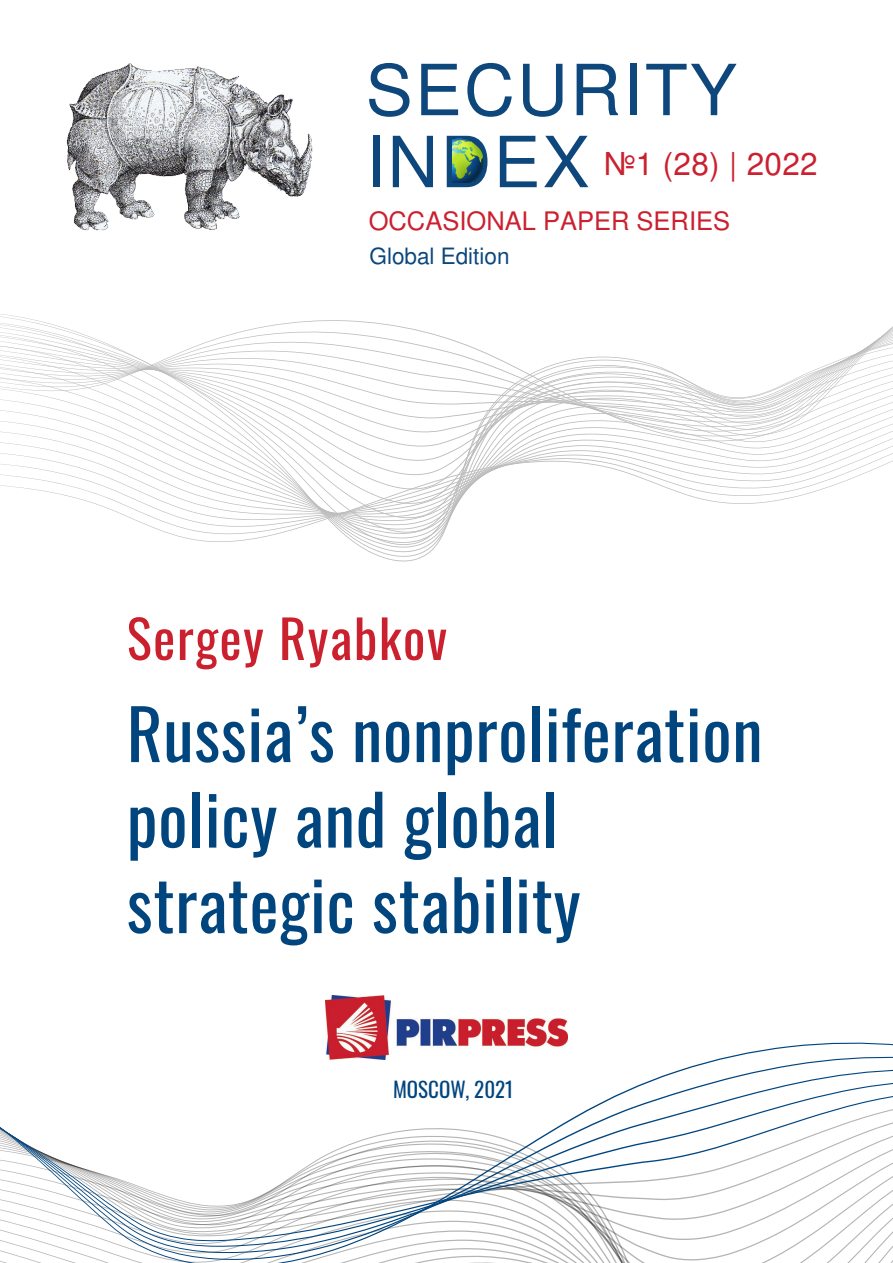
<style>
.page{position:relative;width:893px;height:1263px;background:#fff}
.page>*{position:absolute;margin:0;border:0;box-sizing:border-box;transform-origin:0 0}
.Сноска{font:70.5px "Free Sans";letter-spacing:.03em;color:#0d477c}
.Заголовок_правильный{font:69px/85.5px "Oswald";letter-spacing:.01em;color:#01457f}
.Заголовок_правильный-2{font:52.5px "Oswald";letter-spacing:.03em;color:#cb202e}
.Заголовок_в_тексте{font:31.5px "Free Sans";letter-spacing:.01em;color:#cb202f}
.Заголовок_в_тексте-2{font:25.5px "Free Sans";color:#cb202f}
.Заголовок_в_тексте-3{font:22.5px "Free Sans";color:#0a477c}
.t1{font:21px "Oswald";color:#01457f}
</style>
<div class="page">
<img style="left:66px;top:63px;width:247px;height:168px">
<svg style="left:130px;top:518px;width:320px;height:15px"></svg>
<svg style="left:96px;top:504px;width:362px;height:14px"></svg>
<svg style="left:37px;top:490px;width:783px;height:14px"></svg>
<svg style="left:0;top:475px;width:860px;height:15px"></svg>
<svg style="left:0;top:461px;width:893px;height:14px"></svg>
<svg style="left:0;top:447px;width:893px;height:14px"></svg>
<svg style="left:0;top:442px;width:893px;height:5px"></svg>
<svg style="left:0;top:314px;width:893px;height:128px"></svg>
<svg style="left:0;top:1041px;width:893px;height:222px"></svg>
<img style="left:326px;top:995px;width:241px;height:64px">
<img style="left:453px;top:138px;width:31px;height:44px">
<p class="Сноска" style="left:366px;top:35px;width:373px">SECURITY</p>
<p class="Сноска" style="left:366px;top:107px;width:225px">INDEX</p>
<p class="Заголовок_в_тексте" style="left:604px;top:139px;width:215px">№1 (28) | 2022</p>
<p class="Заголовок_в_тексте-2" style="left:369px;top:201px;width:363px">OCCASIONAL PAPER SERIES</p>
<p class="Заголовок_в_тексте-3" style="left:369px;top:238px;width:142px">Global Edition</p>
<p class="Заголовок_правильный-2" style="left:127px;top:592px;width:322px">Sergey Ryabkov</p>
<p class="Заголовок_правильный" style="left:127px;top:684px;width:637px">Russia’s nonproliferation policy and global</p>
<p class="Заголовок_правильный" style="left:127px;top:855px;width:455px">strategic stability</p>
<p class="t1" style="left:393px;top:1070px;width:122px">MOSCOW, 2021</p>
</div>
